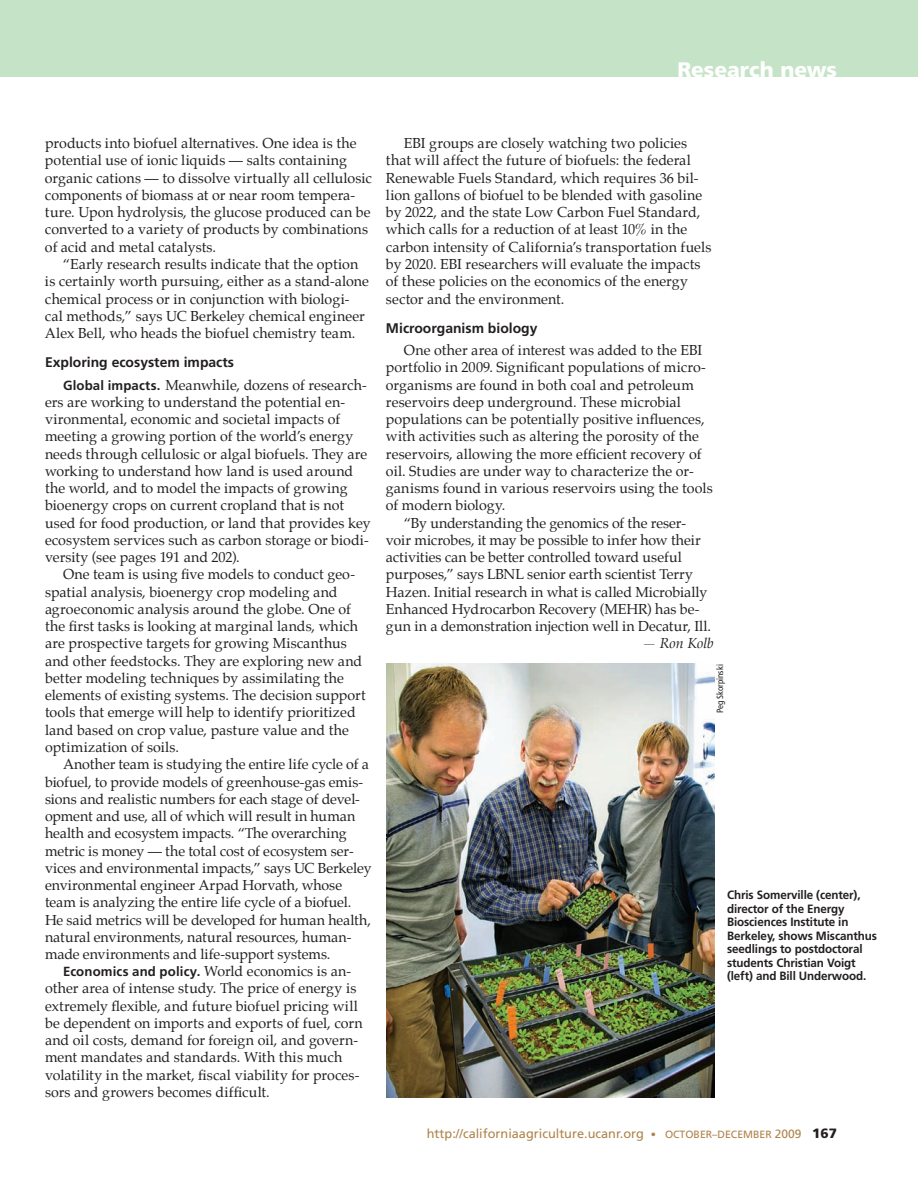
<style>
.page{position:relative;width:918px;height:1188px;background:#fff}
.page>*{position:absolute;margin:0;border:0;box-sizing:border-box;transform-origin:0 0}
.t1{font:900 21px "Frutiger";letter-spacing:-.005em;color:#fff}
.t2{font:14.25px/17.2px "Palatino";color:#231f20}
.t3{font:italic 14.25px "Palatino";color:#231f20}
.t4{font:700 13.95px "Frutiger";color:#231f20}
.t5{font:700 13.2px "Frutiger";letter-spacing:.01em;color:#231f20}
.t6{font:12.75px "Frutiger";color:#ae844a}
.t7{font:700 12px/13.5px "Frutiger";letter-spacing:-.01em;color:#231f20}
.t8{font:12px "Frutiger";color:#ae844a}
.t9{font:10.5px "Frutiger";color:#ae844a}
.t10{font:condensed 9px "Frutiger";color:#231f20}
.s1{font-family:"Frutiger";font-weight:700;font-size:13.2px}
.s2{font-family:"Palatino";font-weight:400;font-size:14.25px}
.s3{font-size:10.5px}
.s4{font-weight:900;font-size:13.5px;color:#231f20}
</style>
<div class="page">
<div style="left:0;top:0;width:918px;height:77px;background:#c5e3c6"></div>
<img style="left:386px;top:663px;width:328px;height:435px">
<h1 class="t1" style="left:677px;top:57px;width:161px">Research news</h1>
<p class="t2" style="left:45px;top:136px;width:328px">products into biofuel alternatives. One idea is the potential use of ionic liquids — salts containing organic cations — to dissolve virtually all cellulosic components of biomass at or near room tempera&shy;ture. Upon hydrolysis, the glucose produced can be converted to a variety of products by combinations of acid and metal catalysts.</p>
<p class="t2" style="left:45px;top:257px;width:326px;text-indent:18px">“Early research results indicate that the option is certainly worth pursuing, either as a stand-alone chemical process or in conjunction with biologi&shy;cal methods,” says UC Berkeley chemical engineer Alex Bell, who heads the biofuel chemistry team.</p>
<p class="t4" style="left:45px;top:354px;width:191px">Exploring ecosystem impacts</p>
<p class="t2" style="left:45px;top:377px;width:327px;text-indent:18px"><span class="s1">Global impacts.</span> Meanwhile, dozens of research&shy;ers are working to understand the potential en&shy;vironmental, economic and societal impacts of meeting a growing portion of the world’s energy needs through cellulosic or algal biofuels. They are working to understand how land is used around the world, and to model the impacts of growing bioenergy crops on current cropland that is not used for food production, or land that provides key ecosystem services such as carbon storage or biodi&shy;versity (see pages 191 and 202).</p>
<p class="t2" style="left:45px;top:567px;width:322px;text-indent:18px">One team is using five models to conduct geo&shy;spatial analysis, bioenergy crop modeling and agroeconomic analysis around the globe. One of the first tasks is looking at marginal lands, which are prospective targets for growing Miscanthus and other feedstocks. They are exploring new and better modeling techniques by assimilating the elements of existing systems. The decision support tools that emerge will help to identify prioritized land based on crop value, pasture value and the optimization of soils.</p>
<p class="t2" style="left:45px;top:757px;width:328px;text-indent:18px">Another team is studying the entire life cycle of a biofuel, to provide models of greenhouse-gas emis&shy;sions and realistic numbers for each stage of devel&shy;opment and use, all of which will result in human health and ecosystem impacts. “The overarching metric is money — the total cost of ecosystem ser&shy;vices and environmental impacts,” says UC Berkeley environmental engineer Arpad Horvath, whose team is analyzing the entire life cycle of a biofuel.<br>He said metrics will be developed for human health, natural environments, natural resources, human&shy;made environments and life-support systems.</p>
<p class="t5" style="left:63px;top:964px;width:290px">Economics and policy. <span class="s2">World economics is an-</span></p>
<p class="t2" style="left:45px;top:981px;width:319px">other area of intense study. The price of energy is extremely flexible, and future biofuel pricing will be dependent on imports and exports of fuel, corn and oil costs, demand for foreign oil, and govern&shy;ment mandates and standards. With this much volatility in the market, fiscal viability for proces&shy;sors and growers becomes difficult.</p>
<p class="t2" style="left:386px;top:136px;width:327px;text-indent:18px">EBI groups are closely watching two policies that will affect the future of biofuels: the federal Renewable Fuels Standard, which requires 36 bil&shy;lion gallons of biofuel to be blended with gasoline by 2022, and the state Low Carbon Fuel Standard, which calls for a reduction of at least 10% in the carbon intensity of California’s transportation fuels by 2020. EBI researchers will evaluate the impacts of these policies on the economics of the energy sector and the environment.</p>
<p class="t4" style="left:386px;top:320px;width:153px">Microorganism biology</p>
<p class="t2" style="left:404px;top:343px;width:300px">One other area of interest was added to the EBI</p>
<p class="t2" style="left:386px;top:360px;width:321px">portfolio in 2009. Significant populations of micro-</p>
<p class="t2" style="left:386px;top:377px;width:310px">organisms are found in both coal and petroleum</p>
<p class="t2" style="left:386px;top:395px;width:297px">reservoirs deep underground. These microbial</p>
<p class="t2" style="left:386px;top:412px;width:320px">populations can be potentially positive influences,</p>
<p class="t2" style="left:386px;top:429px;width:315px">with activities such as altering the porosity of the</p>
<p class="t2" style="left:386px;top:446px;width:317px">reservoirs, allowing the more efficient recovery of</p>
<p class="t2" style="left:386px;top:464px;width:309px">oil. Studies are under way to characterize the or-</p>
<p class="t2" style="left:386px;top:481px;width:328px">ganisms found in various reservoirs using the tools</p>
<p class="t2" style="left:386px;top:498px;width:121px">of modern biology.</p>
<p class="t2" style="left:404px;top:515px;width:284px">“By understanding the genomics of the reser-</p>
<p class="t2" style="left:386px;top:533px;width:316px">voir microbes, it may be possible to infer how their</p>
<p class="t2" style="left:386px;top:550px;width:297px">activities can be better controlled toward useful</p>
<p class="t2" style="left:386px;top:567px;width:309px">purposes,” says LBNL senior earth scientist Terry</p>
<p class="t2" style="left:386px;top:584px;width:323px">Hazen. Initial research in what is called Microbially</p>
<p class="t2" style="left:386px;top:602px;width:315px">Enhanced Hydrocarbon Recovery (MEHR) has be-</p>
<p class="t2" style="left:386px;top:619px;width:326px">gun in a demonstration injection well in Decatur, Ill.</p>
<p class="t3" style="left:642px;top:635px;width:73px">— Ron Kolb</p>
<p class="t10" style="left:715px;top:713px;width:51px;rotate:-90deg">Peg Skorpinski</p>
<p class="t7" style="left:727px;top:888px;width:151px">Chris Somerville (center), director of the Energy<br>Biosciences Institute in<br>Berkeley, shows Miscanthus seedlings to postdoctoral students Christian Voigt (left) and Bill Underwood.</p>
<p class="t6" style="left:427px;top:1126px;width:267px">http://californiaagriculture.ucanr.org <span class="s3">• October</span></p>
<p class="t9" style="left:712px;top:1128px;width:33px">–December</p>
<p class="t8" style="left:775px;top:1127px;width:64px">2009 <span class="s4">167</span></p>
</div>
